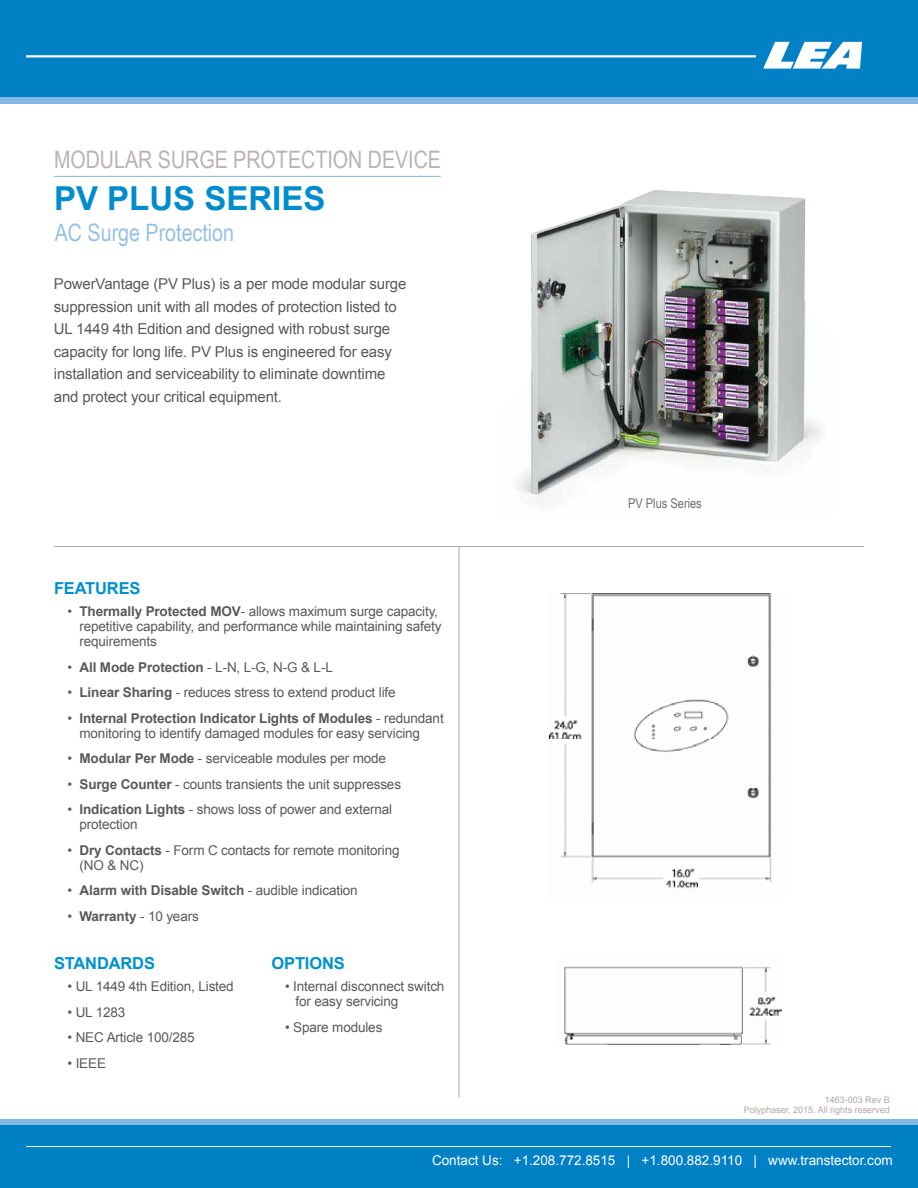
<style>
.page{position:relative;width:918px;height:1188px;background:#fff}
.page>*{position:absolute;margin:0;border:0;box-sizing:border-box;transform-origin:0 0}
.t1{font:700 33px "Arial";color:#008ccd}
.t2{font:24px "Arial Narrow";color:#b8b3b0}
.t3{font:24px "Arial Narrow";color:#95c0e5}
.t4{font:700 16.5px "Arial";letter-spacing:-.01em;color:#0091cf}
.t5{font:15px/22.5px "Arial";letter-spacing:-.01em;color:#58595b}
.t6{font:13.5px/15px "Arial";letter-spacing:-.01em;color:#58595b}
.t7{font:13.5px "Arial";color:#fff}
.t8{font:700 13.5px "Arial";letter-spacing:-.01em;color:#58595b}
.t9{font:13.5px "Arial Narrow";color:#6f7173}
.t10{font:9px/10.8px "Arial";color:#afa9a6;text-align:right}
.s1{font-weight:700}
.s2{font-weight:400}
</style>
<div class="page">
<div style="left:0;top:0;width:918px;height:97px;background:#0081c6"></div>
<hr style="left:26px;top:55px;width:730px;height:2px;background:#fff">
<div style="left:0;top:97px;width:918px;height:7px;background:#84b7e1"></div>
<div style="left:0;top:1119px;width:918px;height:6px;background:#84b7e1"></div>
<div style="left:0;top:1125px;width:918px;height:63px;background:#0081c6"></div>
<hr style="left:26px;top:1146px;width:865px;height:1px;background:#fff">
<svg style="left:763px;top:42px;width:99px;height:27px"></svg>
<img style="left:517px;top:190px;width:303px;height:314px">
<hr style="left:54px;top:546px;width:810px;height:1px;background:#afa9a6">
<hr style="left:54px;top:176px;width:387px;height:1px;background:#84b7e1">
<img style="left:550px;top:593px;width:222px;height:296px">
<img style="left:564px;top:966px;width:218px;height:78px">
<hr style="left:459px;top:547px;width:1px;height:551px;background:#afa9a6">
<h2 class="t2" style="left:54px;top:141px;width:389px">MODULAR SURGE PROTECTION DEVICE</h2>
<h1 class="t1" style="left:54px;top:177px;width:273px">PV PLUS SERIES</h1>
<h2 class="t3" style="left:55px;top:215px;width:181px">AC Surge Protection</h2>
<p class="t5" style="left:54px;top:273px;width:354px">PowerVantage (PV Plus) is a per mode modular surge suppression unit with all modes of protection listed to UL 1449 4th Edition and designed with robust surge capacity for long life. PV Plus is engineered for easy installation and serviceability to eliminate downtime and protect your critical equipment.</p>
<p class="t4" style="left:54px;top:577px;width:88px">FEATURES</p>
<p class="t6" style="left:80px;top:604px;width:364px;text-indent:-12px">• <span class="s1">Thermally Protected MOV</span>- allows maximum surge capacity, repetitive capability, and performance while maintaining safety requirements</p>
<p class="t6" style="left:68px;top:660px;width:267px">• <span class="s1">All Mode Protection</span> - L-N, L-G, N-G &amp; L-L</p>
<p class="t6" style="left:68px;top:685px;width:330px">• <span class="s1">Linear Sharing</span> - reduces stress to extend product life</p>
<p class="t6" style="left:80px;top:711px;width:366px;text-indent:-12px">• <span class="s1">Internal Protection Indicator Lights of Modules</span> - redundant monitoring to identify damaged modules for easy servicing</p>
<p class="t6" style="left:68px;top:751px;width:320px">• <span class="s1">Modular Per Mode</span> - serviceable modules per mode</p>
<p class="t6" style="left:68px;top:777px;width:335px">• <span class="s1">Surge Counter</span> - counts transients the unit suppresses</p>
<p class="t6" style="left:80px;top:802px;width:314px;text-indent:-12px">• <span class="s1">Indication Lights</span> - shows loss of power and external protection</p>
<p class="t6" style="left:80px;top:843px;width:322px;text-indent:-12px">• <span class="s1">Dry Contacts</span> - Form C contacts for remote monitoring (NO &amp; NC)</p>
<p class="t8" style="left:68px;top:882px;width:292px"><span class="s2">•</span> Alarm with Disable Switch <span class="s2">- audible indication</span></p>
<p class="t6" style="left:68px;top:909px;width:133px">• <span class="s1">Warranty</span> - 10 years</p>
<p class="t4" style="left:54px;top:952px;width:103px">STANDARDS</p>
<p class="t6" style="left:68px;top:979px;width:168px">• UL 1449 4th Edition, Listed</p>
<p class="t6" style="left:68px;top:1005px;width:59px">• UL 1283</p>
<p class="t6" style="left:68px;top:1030px;width:129px">• NEC Article 100/285</p>
<p class="t6" style="left:68px;top:1056px;width:40px">• IEEE</p>
<p class="t4" style="left:272px;top:952px;width:75px">OPTIONS</p>
<p class="t6" style="left:296px;top:979px;width:150px;text-indent:-11px">• Internal disconnect switch for easy servicing</p>
<p class="t6" style="left:285px;top:1020px;width:99px">• Spare modules</p>
<p class="t9" style="left:628px;top:493px;width:75px">PV Plus Series</p>
<p class="t10" style="left:744px;top:1094px;width:148px">1463-003 Rev B<br>Polyphaser, 2015. All rights reserved</p>
<p class="t7" style="left:432px;top:1151px;width:462px">Contact Us: +1.208.772.8515 | +1.800.882.9110 | www.transtector.com</p>
</div>
